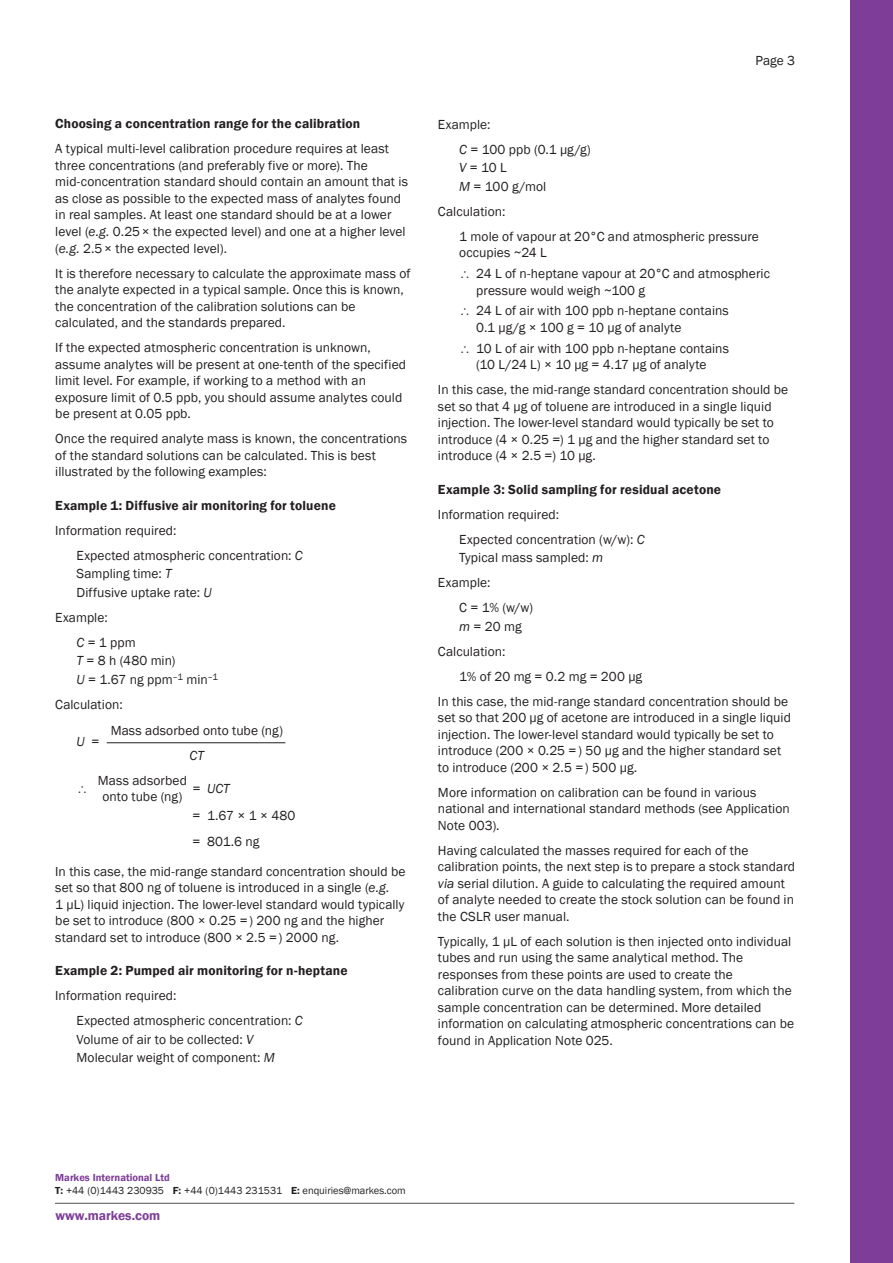
<style>
.page{position:relative;width:893px;height:1263px;background:#fff}
.page>*{position:absolute;margin:0;border:0;box-sizing:border-box;transform-origin:0 0}
.t1{font:13.5px/16.5px "Franklin Gothic";letter-spacing:.005em;color:#231f20}
.t2{font:600 13.5px "Franklin Gothic";letter-spacing:.01em;color:#231f20}
.t3{font:600 13.5px "Franklin Gothic";color:#7e3e98}
.t4{font:italic 13.5px "Franklin Gothic";color:#231f20}
.t5{font:10.5px/13.6px "Franklin Gothic";color:#231f20}
.s1{font-style:italic}
.s2{font-style:normal}
.s3{color:#fff}
.s4{font-weight:600;color:#7e3e98}
.s5{font-weight:600}
</style>
<div class="page">
<div style="left:850px;top:0;width:43px;height:1263px;background:#7e3e98"></div>
<svg style="left:55px;top:1202px;width:740px;height:2px"></svg>
<hr style="left:55px;top:1203px;width:739px;height:1px;background:#57585a">
<hr style="left:107px;top:742px;width:178px;height:1px;background:#231f20">
<p class="t2" style="left:55px;top:116px;width:307px">Choosing a concentration range for the calibration</p>
<p class="t1" style="left:55px;top:141px;width:354px">A typical multi-level calibration procedure requires at least three concentrations (and preferably five or more). The mid‑concentration standard should contain an amount that is as close as possible to the expected mass of analytes found in real samples. At least one standard should be at a lower level (<span class="s1">e.g.</span> 0.25× the expected level) and one at a higher level (<span class="s1">e.g.</span> 2.5× the expected level).</p>
<p class="t1" style="left:55px;top:265px;width:357px">It is therefore necessary to calculate the approximate mass of the analyte expected in a typical sample. Once this is known, the concentration of the calibration solutions can be calculated, and the standards prepared.</p>
<p class="t1" style="left:55px;top:340px;width:352px">If the expected atmospheric concentration is unknown, assume analytes will be present at one-tenth of the specified limit level. For example, if working to a method with an exposure limit of 0.5 ppb, you should assume analytes could be present at 0.05 ppb.</p>
<p class="t1" style="left:55px;top:431px;width:353px">Once the required analyte mass is known, the concentrations of the standard solutions can be calculated. This is best illustrated by the following examples:</p>
<p class="t2" style="left:55px;top:497px;width:282px">Example 1: Diffusive air monitoring for toluene</p>
<p class="t1" style="left:77px;top:518px;width:228px;line-height:25px;text-indent:-21px">Information required:<br>Expected atmospheric concentration: <span class="s1">C</span></p>
<p class="t1" style="left:77px;top:565px;width:137px;line-height:18.6px">Sampling time: <span class="s1">T<br></span>Diffusive uptake rate: <span class="s1">U</span></p>
<p class="t1" style="left:77px;top:605px;width:61px;line-height:25px;text-indent:-21px">Example:<br><span class="s1">C</span> = 1 ppm</p>
<p class="t1" style="left:77px;top:652px;width:143px;line-height:18.6px"><span class="s1">T</span> = 8 h (480 min)<br><span class="s1">U</span> = 1.67 ng ppm<sup>–1</sup> min<sup>–1</sup></p>
<p class="t1" style="left:55px;top:697px;width:69px">Calculation:</p>
<p class="t4" style="left:77px;top:733px;width:24px">U <span class="s2">=</span></p>
<p class="t1" style="left:111px;top:722px;width:174px">Mass adsorbed onto tube (ng)</p>
<p class="t4" style="left:190px;top:747px;width:16px">CT</p>
<p class="t4" style="left:192px;top:780px;width:39px">= UCT</p>
<p class="t1" style="left:98px;top:772px;width:91px;text-align:center">Mass adsorbed onto tube (ng)</p>
<p class="t1" style="left:181px;top:803px;width:116px;line-height:26px"><span class="s3">U</span> = 1.67 × 1 × 480<br><span class="s3">U</span> = 801.6 ng</p>
<p class="t1" style="left:55px;top:863px;width:352px">In this case, the mid-range standard concentration should be set so that 800 ng of toluene is introduced in a single (<span class="s1">e.g.<br></span>1 μL) liquid injection. The lower-level standard would typically be set to introduce (800 × 0.25 =) 200 ng and the higher standard set to introduce (800 × 2.5 =) 2000 ng.</p>
<p class="t2" style="left:55px;top:962px;width:294px">Example 2: Pumped air monitoring for n-heptane</p>
<p class="t1" style="left:77px;top:983px;width:228px;line-height:25px;text-indent:-21px">Information required:<br>Expected atmospheric concentration: <span class="s1">C</span></p>
<p class="t1" style="left:77px;top:1030px;width:200px;line-height:18.6px">Volume of air to be collected: <span class="s1">V<br></span>Molecular weight of component: <span class="s1">M</span></p>
<p class="t1" style="left:755px;top:52px;width:41px">Page 3</p>
<p class="t1" style="left:459px;top:112px;width:133px;line-height:25px;text-indent:-21px">Example:<br><span class="s1">C</span> = 100 ppb (0.1 µg/g)</p>
<p class="t1" style="left:459px;top:159px;width:89px;line-height:18.6px"><span class="s1">V</span> = 10 L<br><span class="s1">M</span> = 100 g/mol</p>
<p class="t1" style="left:459px;top:199px;width:301px;line-height:25px;text-indent:-21px">Calculation:<br>1 mole of vapour at 20°C and atmospheric pressure</p>
<p class="t1" style="left:459px;top:243px;width:312px;line-height:20.7px">occupies ~24 L<br>∴ 24 L of n-heptane vapour at 20°C and atmospheric</p>
<p class="t1" style="left:459px;top:280px;width:271px;line-height:20.7px;text-indent:17px">pressure would weigh ~100 g<br>∴ 24 L of air with 100 ppb n-heptane contains</p>
<p class="t1" style="left:459px;top:317px;width:271px;line-height:20.7px;text-indent:17px">0.1 µg/g × 100 g = 10 μg of analyte<br>∴ 10 L of air with 100 ppb n-heptane contains</p>
<p class="t1" style="left:438px;top:352px;width:352px;line-height:25px;text-indent:38px">(10 L/24 L) × 10 μg = 4.17 μg of analyte<br>In this case, the mid-range standard concentration should be</p>
<p class="t1" style="left:438px;top:398px;width:337px">set so that 4 μg of toluene are introduced in a single liquid injection. The lower-level standard would typically be set to introduce (4 × 0.25 =) 1 μg and the higher standard set to introduce (4 × 2.5 =) 10 μg.</p>
<p class="t2" style="left:438px;top:481px;width:285px">Example 3: Solid sampling for residual acetone</p>
<p class="t1" style="left:459px;top:502px;width:187px;line-height:25px;text-indent:-21px">Information required:<br>Expected concentration (w/w): <span class="s1">C</span></p>
<p class="t1" style="left:459px;top:550px;width:146px">Typical mass sampled: <span class="s1">m</span></p>
<p class="t1" style="left:438px;top:575px;width:54px">Example:</p>
<p class="t1" style="left:459px;top:600px;width:75px">C = 1% (w/w)</p>
<p class="t1" style="left:438px;top:614px;width:85px;line-height:25px;text-indent:21px"><span class="s1">m</span> = 20 mg<br>Calculation:</p>
<p class="t1" style="left:438px;top:664px;width:352px;line-height:25px;text-indent:21px">1% of 20 mg = 0.2 mg = 200 μg<br>In this case, the mid-range standard concentration should be</p>
<p class="t1" style="left:438px;top:710px;width:355px">set so that 200 μg of acetone are introduced in a single liquid injection. The lower-level standard would typically be set to introduce (200 × 0.25 =) 50 μg and the higher standard set to introduce (200 × 2.5 =) 500 μg.</p>
<p class="t1" style="left:438px;top:784px;width:353px">More information on calibration can be found in various national and international standard methods (see Application<br>Note 003).</p>
<p class="t1" style="left:438px;top:842px;width:359px">Having calculated the masses required for each of the calibration points, the next step is to prepare a stock standard <span class="s1">via</span> serial dilution. A guide to calculating the required amount of analyte needed to create the stock solution can be found in the CSLR user manual.</p>
<p class="t1" style="left:438px;top:933px;width:358px">Typically, 1 µL of each solution is then injected onto individual tubes and run using the same analytical method. The responses from these points are used to create the calibration curve on the data handling system, from which the sample concentration can be determined. More detailed information on calculating atmospheric concentrations can be found in Application Note 025.</p>
<p class="t5" style="left:55px;top:1170px;width:352px"><span class="s4">Markes International Ltd<br></span><span class="s5">T:</span> +44 (0)1443 230935 <span class="s5">F:</span> +44 (0)1443 231531 <span class="s5">E:</span> enquiries@markes.com</p>
<p class="t3" style="left:56px;top:1207px;width:106px">www.markes.com</p>
</div>
